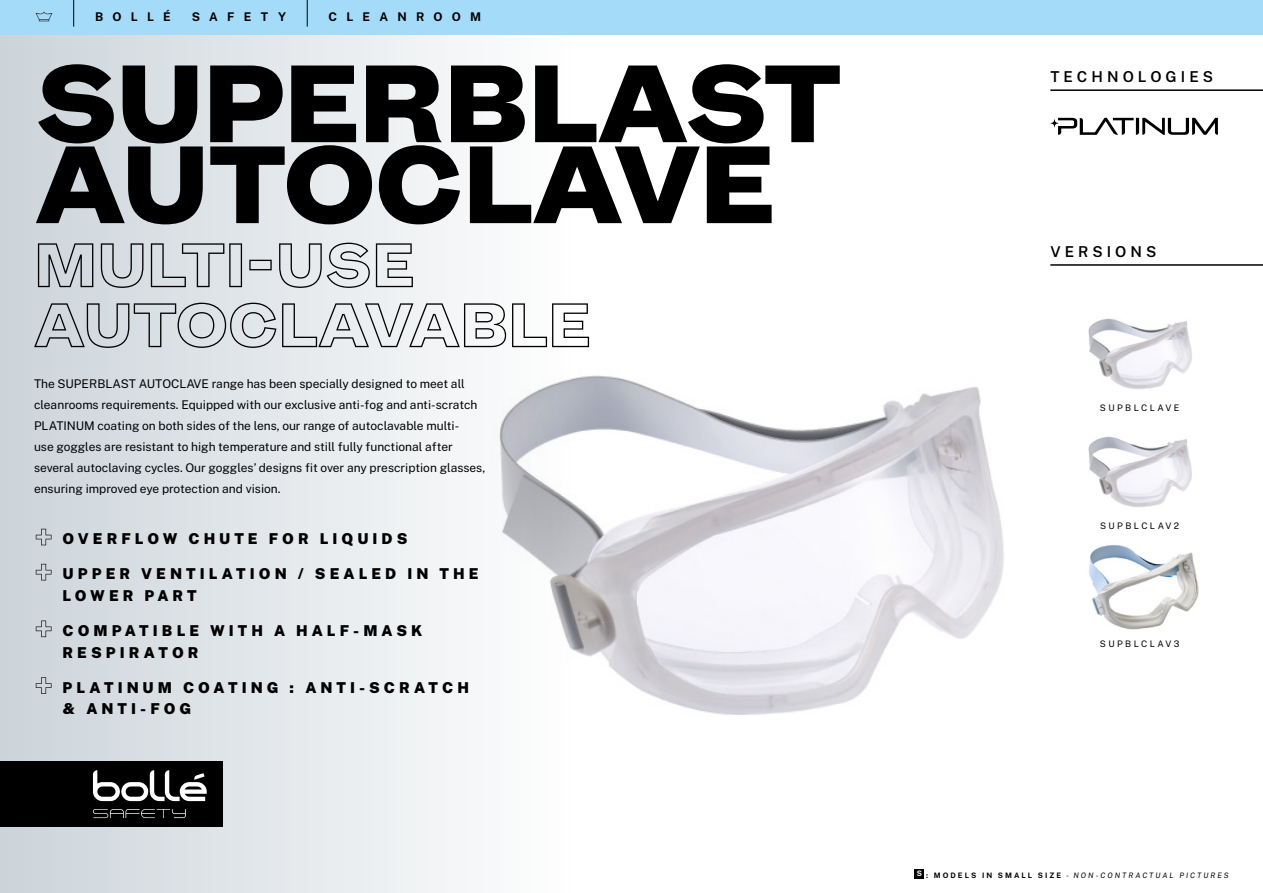
<style>
.page{position:relative;width:1263px;height:893px;background:#fff}
.page>*{position:absolute;margin:0;border:0;box-sizing:border-box;transform-origin:0 0}
.t1{font:900 105px/81px "Mint Grotesk V1.1";color:#000}
.t2{font:60px/60px "Mint Grotesk Outline";color:#000}
.t3{font:900 15px/21.6px "Public Sans";letter-spacing:.27em;color:#000}
.t4{font:600 15px "Public Sans";letter-spacing:.27em;color:#000}
.t5{font:12px/21px "Public Sans";color:#000}
.t6{font:700 12px "Public Sans";letter-spacing:.77em;color:#000}
.t7{font:9px "Public Sans";letter-spacing:.27em;color:#000}
.t8{font:italic 7.5px "Public Sans";letter-spacing:.27em;color:#000}
.s1{font-weight:700;font-style:normal}
</style>
<div class="page">
<div style="left:0;top:0;width:1263px;height:893px;background:linear-gradient(to right,#dae0e5,#fff)"></div>
<div style="left:0;top:761px;width:222px;height:66px;background:#000"></div>
<svg style="left:93px;top:770px;width:114px;height:31px"></svg>
<svg style="left:93px;top:809px;width:93px;height:9px"></svg>
<div style="left:0;top:0;width:1263px;height:34px;background:#a4dbf8"></div>
<svg style="left:1058px;top:118px;width:160px;height:17px"></svg>
<svg style="left:1050px;top:118px;width:9px;height:10px"></svg>
<img style="left:1076px;top:305px;width:129px;height:95px">
<img style="left:1076px;top:423px;width:129px;height:95px">
<img style="left:1073px;top:541px;width:135px;height:95px">
<img style="left:455px;top:310px;width:595px;height:464px">
<hr style="left:1050px;top:264px;width:213px;height:2px;background:#000">
<hr style="left:1050px;top:89px;width:213px;height:2px;background:#000">
<svg style="left:36px;top:529px;width:15px;height:16px"></svg>
<svg style="left:36px;top:564px;width:15px;height:16px"></svg>
<svg style="left:36px;top:621px;width:15px;height:16px"></svg>
<svg style="left:36px;top:677px;width:15px;height:17px"></svg>
<svg style="left:36px;top:12px;width:16px;height:9px"></svg>
<svg style="left:73px;top:0;width:1px;height:27px"></svg>
<svg style="left:307px;top:0;width:1px;height:27px"></svg>
<div style="left:915px;top:869px;width:9px;height:9px;background:#000"></div>
<p class="t6" style="left:95px;top:8px;width:77px">BOLLÉ</p>
<p class="t6" style="left:192px;top:8px;width:96px">SAFETY</p>
<p class="t6" style="left:329px;top:8px;width:154px">CLEANROOM</p>
<h1 class="t1" style="left:36px;top:64px;width:807px">SUPERBLAST<br>AUTOCLAVE</h1>
<h2 class="t2" style="left:34px;top:235px;width:558px">MULTI-USE<br>AUTOCLAVABLE</h2>
<p class="t5" style="left:34px;top:372px;width:453px">The SUPERBLAST AUTOCLAVE range has been specially designed to meet all cleanrooms requirements. Equipped with our exclusive anti-fog and anti-scratch PLATINUM coating on both sides of the lens, our range of autoclavable multi-<br>use goggles are resistant to high temperature and still fully functional after several autoclaving cycles. Our goggles’ designs fit over any prescription glasses, ensuring improved eye protection and vision.</p>
<p class="t3" style="left:63px;top:527px;width:346px">OVERFLOW CHUTE FOR LIQUIDS</p>
<p class="t3" style="left:63px;top:562px;width:417px">UPPER VENTILATION / SEALED IN THE<br>LOWER PART</p>
<p class="t3" style="left:63px;top:619px;width:361px">COMPATIBLE WITH A HALF-MASK<br>RESPIRATOR</p>
<p class="t3" style="left:63px;top:676px;width:408px">PLATINUM COATING : ANTI-SCRATCH &amp; ANTI-FOG</p>
<p class="t4" style="left:1050px;top:66px;width:164px">TECHNOLOGIES</p>
<p class="t4" style="left:1050px;top:240px;width:107px">VERSIONS</p>
<p class="t7" style="left:1100px;top:401px;width:81px">SUPBLCLAVE</p>
<p class="t7" style="left:1100px;top:519px;width:81px">SUPBLCLAV2</p>
<p class="t7" style="left:1100px;top:637px;width:81px">SUPBLCLAV3</p>
<p class="t8" style="left:917px;top:870px;width:313px"><sup>S</sup> <span class="s1">: MODELS IN SMALL SIZE</span> - NON-CONTRACTUAL PICTURES</p>
</div>
